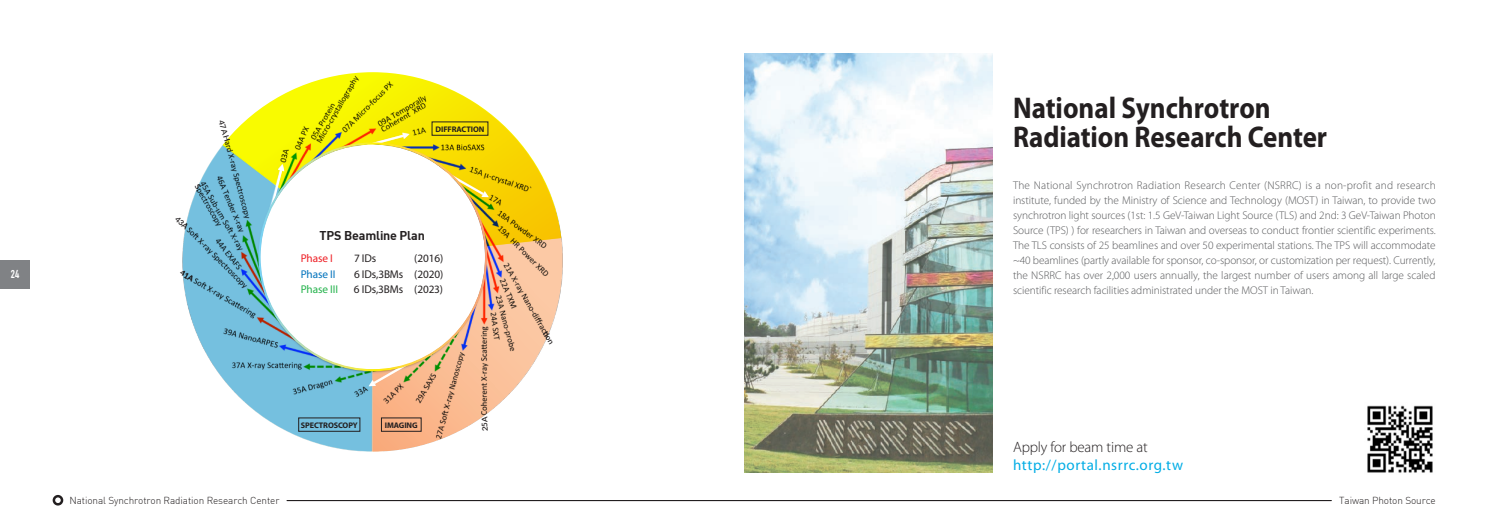
<style>
.page{position:relative;width:1489px;height:525px;background:#fff}
.page>*{position:absolute;margin:0;border:0;box-sizing:border-box;transform-origin:0 0}
.t1{font:700 30px/28.8px "Myriad Pro";letter-spacing:-.005em;color:#231f20;scale:.9 1}
.t2{font:15px "Myriad Pro";letter-spacing:.04em;color:#03ade5}
.t3{font:300 15px "Myriad Pro";letter-spacing:-.01em;color:#231f20}
.t4{font:12.5px "DIN Bold";color:#231f20}
.t5{font:300 11.25px/15px "Myriad Pro";letter-spacing:-.005em;color:#57585a;text-align:justify}
.t6{font:11.25px "Myriad Pro";letter-spacing:-.01em;color:#231f20}
.t7{font:11.25px "Myriad Pro";letter-spacing:-.01em;color:#23b24b}
.t8{font:11.25px "Myriad Pro";letter-spacing:-.01em;color:#0072bc}
.t9{font:11.25px "Myriad Pro";letter-spacing:-.01em;color:#ee1d23}
.t10{font:700 11.25px "DIN Condensed";color:#fff}
.t11{font:300 10px "DIN";letter-spacing:-.01em;color:#231f20}
.t12{font:700 8.12px "Myriad Pro";letter-spacing:-.01em;color:#231f20}
.t13{font:600 7.62px "Lato";color:#231f20;scale:1.06 1}
</style>
<div class="page">
<svg style="left:373px;top:238px;width:190px;height:213px"></svg>
<svg style="left:182px;top:144px;width:191px;height:307px"></svg>
<svg style="left:223px;top:72px;width:338px;height:174px"></svg>
<svg style="left:439px;top:168px;width:50px;height:29px"></svg>
<svg style="left:355px;top:133px;width:54px;height:17px"></svg>
<svg style="left:267px;top:164px;width:17px;height:54px"></svg>
<svg style="left:368px;top:356px;width:49px;height:30px"></svg>
<img style="left:1367px;top:405px;width:66px;height:68px">
<img style="left:744px;top:54px;width:248px;height:418px">
<div style="left:431px;top:121px;width:57px;height:15px;border:1px solid #231f20"></div>
<div style="left:0;top:260px;width:30px;height:28px;background:#808285"></div>
<div style="left:53px;top:494px;width:10px;height:11px;border:2px solid #231f20;border-radius:50%"></div>
<hr style="left:287px;top:500px;width:1044px;height:1px;background:#231f20">
<svg style="left:482px;top:416px;width:5px;height:14px"></svg>
<svg style="left:195px;top:184px;width:6px;height:6px"></svg>
<svg style="left:182px;top:215px;width:7px;height:14px"></svg>
<svg style="left:182px;top:270px;width:12px;height:11px"></svg>
<p class="t10" style="left:11px;top:267px;width:10px">24</p>
<p class="t13" style="left:226px;top:119px;width:23px;rotate:74deg">47A H</p>
<p class="t12" style="left:435px;top:123px;width:50px">DIFFRACTION</p>
<p class="t4" style="left:319px;top:227px;width:9px">TPS</p>
<p class="t4" style="left:344px;top:227px;width:82px">Beamline Plan</p>
<p class="t9" style="left:301px;top:251px;width:34px">Phase I</p>
<p class="t6" style="left:354px;top:251px;width:24px">7 IDs</p>
<p class="t6" style="left:414px;top:251px;width:30px">(2016)</p>
<p class="t8" style="left:301px;top:267px;width:36px">Phase II</p>
<p class="t6" style="left:354px;top:267px;width:91px">6 IDs,3BMs (2020)</p>
<p class="t7" style="left:301px;top:282px;width:39px">Phase III</p>
<p class="t6" style="left:354px;top:282px;width:91px">6 IDs,3BMs (2023)</p>
<p class="t12" style="left:301px;top:419px;width:58px">SPECTROSCOPY</p>
<p class="t12" style="left:385px;top:419px;width:34px">IMAGING</p>
<p class="t11" style="left:69px;top:493px;width:211px">National Synchrotron Radiation Research Center</p>
<p class="t13" style="left:549px;top:328px;width:15px;rotate:59deg">tio n</p>
<h1 class="t1" style="left:1012px;top:92px;width:350px">National Synchrotron<br>Radiation Research Center</h1>
<p class="t5" style="left:1012px;top:177px;width:424px">The National Synchrotron Radiation Research Center (NSRRC) is a non-profit and research institute, funded by the Ministry of Science and Technology (MOST) in Taiwan, to provide two synchrotron light sources (1st: 1.5 GeV-Taiwan Light Source (TLS) and 2nd: 3 GeV-Taiwan Photon Source (TPS) ) for researchers in Taiwan and overseas to conduct frontier scientific experiments.<br>The TLS consists of 25 beamlines and over 50 experimental stations. The TPS will accommodate ~40 beamlines (partly available for sponsor, co-sponsor, or customization per request). Currently, the NSRRC has over 2,000 users annually, the largest number of users among all large scaled scientific research facilities administrated under the MOST in Taiwan.</p>
<h2 class="t3" style="left:1012px;top:437px;width:136px">Apply for beam time at</h2>
<h2 class="t2" style="left:1012px;top:455px;width:171px">http://portal.nsrrc.org.tw</h2>
<p class="t11" style="left:1339px;top:493px;width:98px">Taiwan Photon Source</p>
</div>
